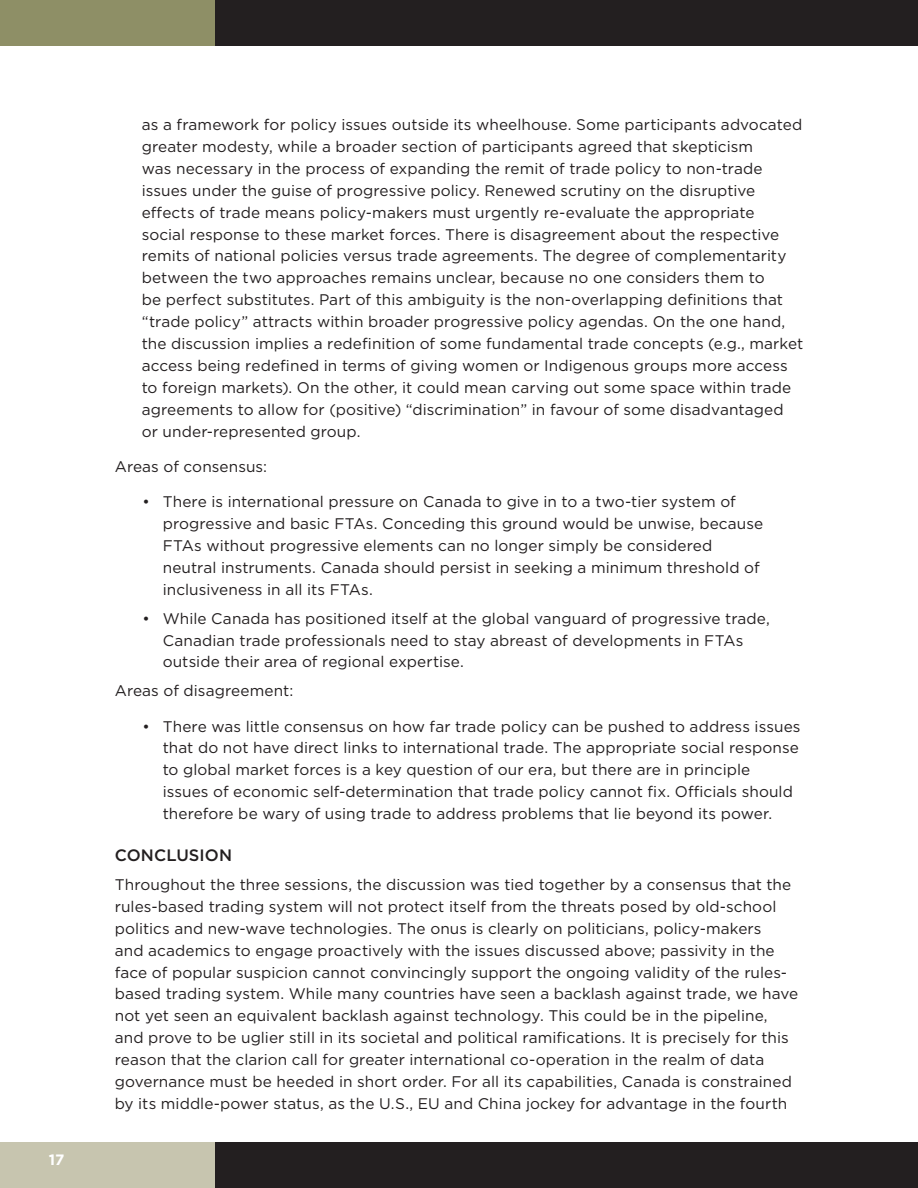
<style>
.page{position:relative;width:918px;height:1188px;background:#fff}
.page>*{position:absolute;margin:0;border:0;box-sizing:border-box;transform-origin:0 0}
.Heading_2{font:500 16.5px "Gotham";letter-spacing:.01em;color:#231f20}
.Body{font:15.3px/21.9px "Gotham";letter-spacing:.005em;color:#231f20}
.t1{font:700 15px "Gotham";color:#fff}
</style>
<div class="page">
<div style="left:0;top:1143px;width:215px;height:45px;background:#c7c5af"></div>
<div style="left:0;top:0;width:215px;height:45px;background:#8e8f66"></div>
<div style="left:215px;top:1143px;width:703px;height:45px;background:#231f20"></div>
<div style="left:215px;top:0;width:703px;height:45px;background:#231f20"></div>
<p class="t1" style="left:49px;top:1150px;width:17px">17</p>
<p class="Body" style="left:142px;top:113px;width:663px">as a framework for policy issues outside its wheelhouse. Some participants advocated greater modesty, while a broader section of participants agreed that skepticism<br>was necessary in the process of expanding the remit of trade policy to non-trade issues under the guise of progressive policy. Renewed scrutiny on the disruptive effects of trade means policy-makers must urgently re-evaluate the appropriate<br>social response to these market forces. There is disagreement about the respective remits of national policies versus trade agreements. The degree of complementarity between the two approaches remains unclear, because no one considers them to<br>be perfect substitutes. Part of this ambiguity is the non-overlapping definitions that “trade policy” attracts within broader progressive policy agendas. On the one hand, the discussion implies a redefinition of some fundamental trade concepts (e.g., market access being redefined in terms of giving women or Indigenous groups more access to foreign markets). On the other, it could mean carving out some space within trade agreements to allow for (positive) “discrimination” in favour of some disadvantaged or under-represented group.</p>
<p class="Body" style="left:115px;top:455px;width:154px">Areas of consensus:</p>
<p class="Body" style="left:163px;top:491px;width:602px;text-indent:-20px">• There is international pressure on Canada to give in to a two-tier system of progressive and basic FTAs. Conceding this ground would be unwise, because FTAs without progressive elements can no longer simply be considered neutral instruments. Canada should persist in seeking a minimum threshold of inclusiveness in all its FTAs.</p>
<p class="Body" style="left:163px;top:607px;width:609px;text-indent:-20px">• While Canada has positioned itself at the global vanguard of progressive trade,<br>Canadian trade professionals need to stay abreast of developments in FTAs outside their area of regional expertise.</p>
<p class="Body" style="left:115px;top:679px;width:180px">Areas of disagreement:</p>
<p class="Body" style="left:163px;top:715px;width:639px;text-indent:-20px">• There was little consensus on how far trade policy can be pushed to address issues that do not have direct links to international trade. The appropriate social response to global market forces is a key question of our era, but there are in principle<br>issues of economic self-determination that trade policy cannot fix. Officials should therefore be wary of using trade to address problems that lie beyond its power.</p>
<p class="Heading_2" style="left:115px;top:845px;width:119px">CONCLUSION</p>
<p class="Body" style="left:115px;top:873px;width:685px">Throughout the three sessions, the discussion was tied together by a consensus that the rules-based trading system will not protect itself from the threats posed by old-school politics and new-wave technologies. The onus is clearly on politicians, policy-makers<br>and academics to engage proactively with the issues discussed above; passivity in the face of popular suspicion cannot convincingly support the ongoing validity of the rules&shy;based trading system. While many countries have seen a backlash against trade, we have not yet seen an equivalent backlash against technology. This could be in the pipeline, and prove to be uglier still in its societal and political ramifications. It is precisely for this reason that the clarion call for greater international co-operation in the realm of data governance must be heeded in short order. For all its capabilities, Canada is constrained by its middle-power status, as the U.S., EU and China jockey for advantage in the fourth</p>
</div>
